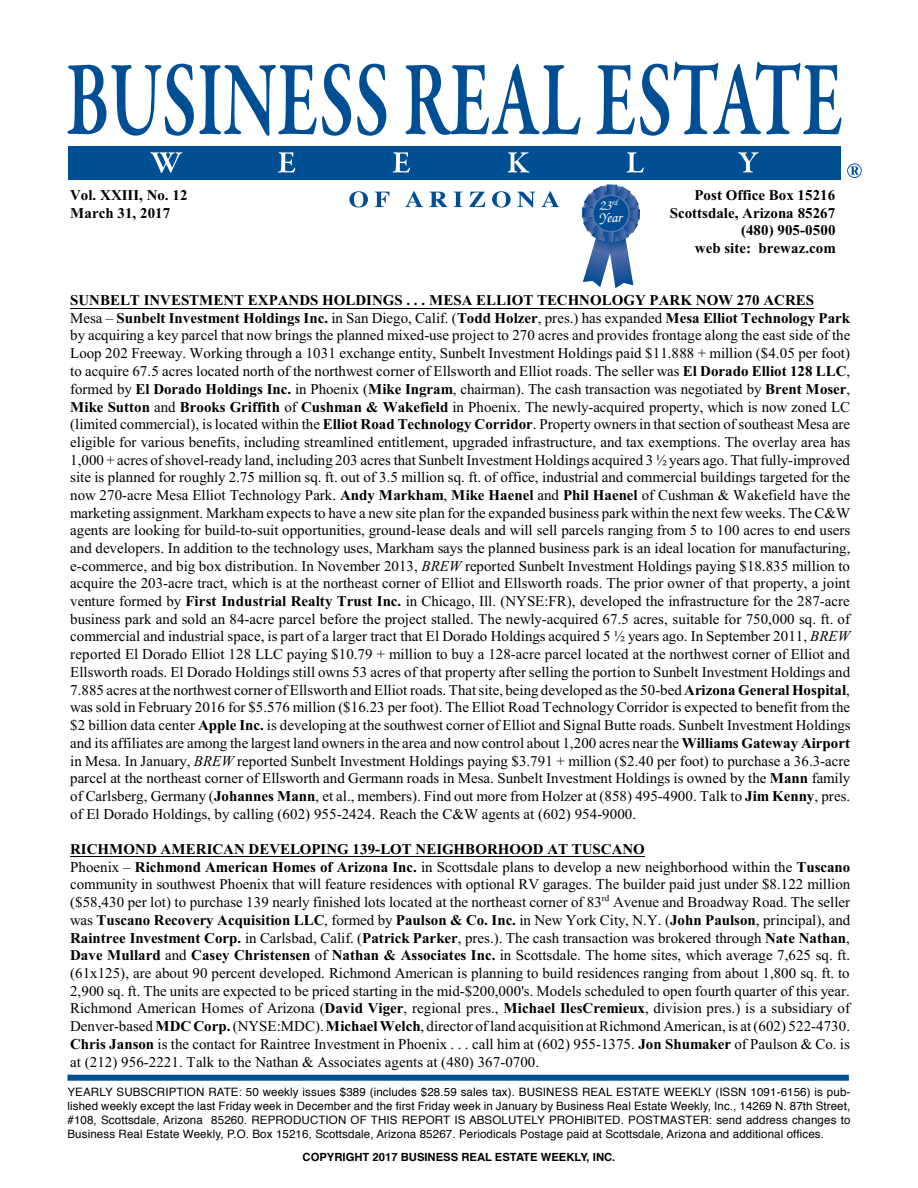
<style>
.page{position:relative;width:918px;height:1188px;background:#fff}
.page>*{position:absolute;margin:0;border:0;box-sizing:border-box;transform-origin:0 0}
.t1{font:15px/17.7px "Times New Roman";color:#000}
.t2{font:700 15px/17.4px "Times New Roman";color:#000;text-align:right}
.t3{font:italic 500 15px/12px "Zapf Chancery";letter-spacing:-.035em;color:#fff}
.t4{font:11.55px/13.8px "Helvetica";letter-spacing:.01em;color:#000;text-align:justify}
.t5{font:700 11.25px "Helvetica";color:#000}
.t6{font:9px "Times New Roman";color:#000}
.s1{font-weight:700}
.s2{font-style:italic}
</style>
<div class="page">
<hr style="left:70px;top:308px;width:744px;height:1px;background:#000">
<hr style="left:70px;top:856px;width:575px;height:1px;background:#000">
<svg style="left:68px;top:64px;width:283px;height:72px"></svg>
<svg style="left:357px;top:64px;width:29px;height:72px"></svg>
<svg style="left:406px;top:64px;width:174px;height:71px"></svg>
<svg style="left:596px;top:62px;width:245px;height:74px"></svg>
<div style="left:68px;top:146px;width:773px;height:33px;background:#004e93"></div>
<svg style="left:150px;top:152px;width:33px;height:21px"></svg>
<svg style="left:278px;top:152px;width:17px;height:21px"></svg>
<svg style="left:393px;top:152px;width:17px;height:21px"></svg>
<svg style="left:508px;top:152px;width:22px;height:21px"></svg>
<svg style="left:627px;top:152px;width:17px;height:21px"></svg>
<svg style="left:738px;top:152px;width:21px;height:21px"></svg>
<svg style="left:847px;top:163px;width:15px;height:15px"></svg>
<svg style="left:349px;top:191px;width:19px;height:17px"></svg>
<svg style="left:375px;top:192px;width:14px;height:15px"></svg>
<svg style="left:405px;top:191px;width:18px;height:16px"></svg>
<svg style="left:429px;top:192px;width:18px;height:15px"></svg>
<svg style="left:454px;top:192px;width:9px;height:15px"></svg>
<svg style="left:469px;top:192px;width:16px;height:15px"></svg>
<svg style="left:492px;top:191px;width:19px;height:17px"></svg>
<svg style="left:517px;top:192px;width:18px;height:15px"></svg>
<svg style="left:541px;top:191px;width:18px;height:16px"></svg>
<svg style="left:582px;top:184px;width:58px;height:104px"></svg>
<svg style="left:592px;top:194px;width:38px;height:39px"></svg>
<div style="left:593px;top:196px;width:36px;height:35px;background:#004e93;border-radius:50%"></div>
<div style="left:68px;top:1075px;width:781px;height:6px;background:#004e93"></div>
<p class="t2" style="left:70px;top:188px;width:119px">Vol. XXIII, No. 12</p>
<p class="t2" style="left:695px;top:188px;width:142px">Post Office Box 15216</p>
<p class="t2" style="left:70px;top:205px;width:102px">March 31, 2017</p>
<p class="t2" style="left:670px;top:205px;width:168px">Scottsdale, Arizona 85267 (480) 905-0500<br>web site: brewaz.com</p>
<p class="t3" style="left:599px;top:200px;width:24px">23<sup>rd<br></sup>Year</p>
<p class="t1" style="left:70px;top:293px;width:782px"><span class="s1">SUNBELT INVESTMENT EXPANDS HOLDINGS . . . MESA ELLIOT TECHNOLOGY PARK NOW 270 ACRES<br></span>Mesa – <span class="s1">Sunbelt Investment Holdings Inc.</span> in San Diego, Calif. (<span class="s1">Todd Holzer</span>, pres.) has expanded <span class="s1">Mesa Elliot Technology Park </span>by acquiring a key parcel that now brings the planned mixed-use project to 270 acres and provides frontage along the east side of the Loop 202 Freeway. Working through a 1031 exchange entity, Sunbelt Investment Holdings paid $11.888 + million ($4.05 per foot) to acquire 67.5 acres located north of the northwest corner of Ellsworth and Elliot roads. The seller was <span class="s1">El Dorado Elliot 128 LLC</span>, formed by <span class="s1">El Dorado Holdings Inc.</span> in Phoenix (<span class="s1">Mike Ingram</span>, chairman). The cash transaction was negotiated by <span class="s1">Brent Moser</span>, <span class="s1">Mike Sutton</span> and <span class="s1">Brooks Griffith</span> of <span class="s1">Cushman &amp; Wakefield</span> in Phoenix. The newly-acquired property, which is now zoned LC (limited commercial), is located within the <span class="s1">Elliot Road Technology Corridor</span>. Property owners in that section of southeast Mesa are eligible for various benefits, including streamlined entitlement, upgraded infrastructure, and tax exemptions. The overlay area has 1,000 + acres of shovel-ready land, including 203 acres that Sunbelt Investment Holdings acquired 3 ½ years ago. That fully-improved site is planned for roughly 2.75 million sq. ft. out of 3.5 million sq. ft. of office, industrial and commercial buildings targeted for the now 270-acre Mesa Elliot Technology Park. <span class="s1">Andy Markham</span>, <span class="s1">Mike Haenel</span> and <span class="s1">Phil Haenel</span> of Cushman &amp; Wakefield have the marketing assignment. Markham expects to have a new site plan for the expanded business park within the next few weeks. The C&amp;W agents are looking for build-to-suit opportunities, ground-lease deals and will sell parcels ranging from 5 to 100 acres to end users and developers. In addition to the technology uses, Markham says the planned business park is an ideal location for manufacturing, e-commerce, and big box distribution. In November 2013, <span class="s2">BREW</span> reported Sunbelt Investment Holdings paying $18.835 million to acquire the 203-acre tract, which is at the northeast corner of Elliot and Ellsworth roads. The prior owner of that property, a joint venture formed by <span class="s1">First Industrial Realty Trust Inc.</span> in Chicago, Ill. (NYSE:FR), developed the infrastructure for the 287-acre business park and sold an 84-acre parcel before the project stalled. The newly-acquired 67.5 acres, suitable for 750,000 sq. ft. of commercial and industrial space, is part of a larger tract that El Dorado Holdings acquired 5 ½ years ago. In September 2011, <span class="s2">BREW </span>reported El Dorado Elliot 128 LLC paying $10.79 + million to buy a 128-acre parcel located at the northwest corner of Elliot and Ellsworth roads. El Dorado Holdings still owns 53 acres of that property after selling the portion to Sunbelt Investment Holdings and 7.885 acres at the northwest corner of Ellsworth and Elliot roads. That site, being developed as the 50-bed <span class="s1">Arizona General Hospital</span>, was sold in February 2016 for $5.576 million ($16.23 per foot). The Elliot Road Technology Corridor is expected to benefit from the $2 billion data center <span class="s1">Apple Inc.</span> is developing at the southwest corner of Elliot and Signal Butte roads. Sunbelt Investment Holdings and its affiliates are among the largest land owners in the area and now control about 1,200 acres near the <span class="s1">Williams Gateway Airport </span>in Mesa. In January, <span class="s2">BREW</span> reported Sunbelt Investment Holdings paying $3.791 + million ($2.40 per foot) to purchase a 36.3-acre parcel at the northeast corner of Ellsworth and Germann roads in Mesa. Sunbelt Investment Holdings is owned by the <span class="s1">Mann</span> family of Carlsberg, Germany (<span class="s1">Johannes Mann</span>, et al., members). Find out more from Holzer at (858) 495-4900. Talk to <span class="s1">Jim Kenny</span>, pres. of El Dorado Holdings, by calling (602) 955-2424. Reach the C&amp;W agents at (602) 954-9000.</p>
<p class="t1" style="left:70px;top:842px;width:782px"><span class="s1">RICHMOND AMERICAN DEVELOPING 139-LOT NEIGHBORHOOD AT TUSCANO<br></span>Phoenix – <span class="s1">Richmond American Homes of Arizona Inc.</span> in Scottsdale plans to develop a new neighborhood within the <span class="s1">Tuscano </span>community in southwest Phoenix that will feature residences with optional RV garages. The builder paid just under $8.122 million ($58,430 per lot) to purchase 139 nearly finished lots located at the northeast corner of 83 Avenue and Broadway Road. The seller</p>
<p class="t6" style="left:602px;top:892px;width:9px">rd</p>
<p class="t1" style="left:70px;top:912px;width:782px;text-align:justify">was <span class="s1">Tuscano Recovery Acquisition LLC</span>, formed by <span class="s1">Paulson &amp; Co. Inc.</span> in New York City, N.Y. (<span class="s1">John Paulson</span>, principal), and <span class="s1">Raintree Investment Corp.</span> in Carlsbad, Calif. (<span class="s1">Patrick Parker</span>, pres.). The cash transaction was brokered through <span class="s1">Nate Nathan</span>, <span class="s1">Dave Mullard</span> and <span class="s1">Casey Christensen</span> of <span class="s1">Nathan &amp; Associates Inc.</span> in Scottsdale. The home sites, which average 7,625 sq. ft. (61x125), are about 90 percent developed. Richmond American is planning to build residences ranging from about 1,800 sq. ft. to 2,900 sq. ft. The units are expected to be priced starting in the mid-$200,000's. Models scheduled to open fourth quarter of this year.<br>Richmond American Homes of Arizona (<span class="s1">David Viger</span>, regional pres., <span class="s1">Michael IlesCremieux</span>, division pres.) is a subsidiary of Denver-based <span class="s1">MDC Corp.</span> (NYSE:MDC). <span class="s1">Michael Welch</span>, director of land acquisition at Richmond American, is at (602) 522-4730.<br><span class="s1">Chris Janson</span> is the contact for Raintree Investment in Phoenix . . . call him at (602) 955-1375. <span class="s1">Jon Shumaker</span> of Paulson &amp; Co. is at (212) 956-2221. Talk to the Nathan &amp; Associates agents at (480) 367-0700.</p>
<p class="t4" style="left:68px;top:1086px;width:784px">YEARLY SUBSCRIPTION RATE: 50 weekly issues $389 (includes $28.59 sales tax). BUSINESS REAL ESTATE WEEKLY (ISSN 1091-6156) is pub&shy;lished weekly except the last Friday week in December and the first Friday week in January by Business Real Estate Weekly, Inc., 14269 N. 87th Street, #108, Scottsdale, Arizona 85260. REPRODUCTION OF THIS REPORT IS ABSOLUTELY PROHIBITED. POSTMASTER: send address changes to Business Real Estate Weekly, P.O. Box 15216, Scottsdale, Arizona 85267. Periodicals Postage paid at Scottsdale, Arizona and additional offices.</p>
<p class="t5" style="left:303px;top:1148px;width:314px">COPYRIGHT 2017 BUSINESS REAL ESTATE WEEKLY, INC.</p>
</div>
